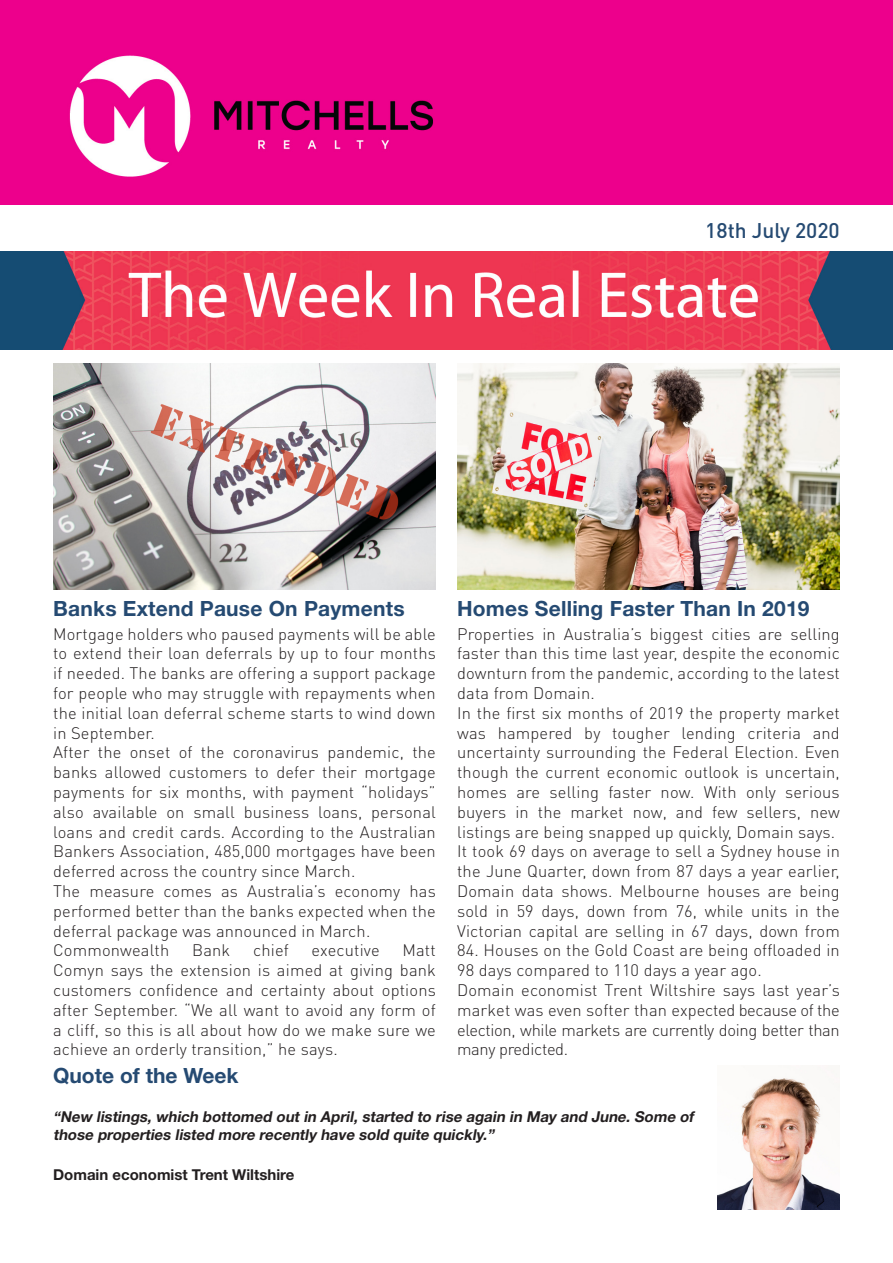
<style>
.page{position:relative;width:893px;height:1263px;background:#fff}
.page>*{position:absolute;margin:0;border:0;box-sizing:border-box;transform-origin:0 0}
.small_sub_header{font:700 21px "Helvetica Neue";letter-spacing:.01em;color:#254a72}
.small_sub_header-2{font:500 21px "DIN Pro";color:#254a72}
.Body_Copy{font:300 16.5px/19.8px "DIN Pro";letter-spacing:.01em;color:#231f20;text-align:justify}
.Body_Copy-2{font:italic 700 15px/18px "Helvetica Neue";color:#231f20}
.Body_Copy-3{font:700 15px "Helvetica Neue";color:#231f20}
</style>
<div class="page">
<div style="left:0;top:0;width:893px;height:204px;background:#ed008c"></div>
<img style="left:69px;top:55px;width:364px;height:122px">
<img style="left:0;top:251px;width:893px;height:98px">
<img style="left:457px;top:364px;width:383px;height:226px">
<img style="left:53px;top:364px;width:383px;height:226px">
<img style="left:717px;top:1071px;width:123px;height:139px">
<p class="small_sub_header-2" style="left:705px;top:216px;width:136px">18th July 2020</p>
<p class="small_sub_header" style="left:53px;top:595px;width:353px">Banks Extend Pause On Payments</p>
<p class="Body_Copy" style="left:53px;top:623px;width:384px">Mortgage holders who paused payments will be able to extend their loan deferrals by up to four months if needed. The banks are offering a support package for people who may struggle with repayments when the initial loan deferral scheme starts to wind down in September.</p>
<p class="Body_Copy" style="left:53px;top:742px;width:384px">After the onset of the coronavirus pandemic, the banks allowed customers to defer their mortgage payments for six months, with payment “holidays” also available on small business loans, personal loans and credit cards. According to the Australian Bankers Association, 485,000 mortgages have been deferred across the country since March.</p>
<p class="Body_Copy" style="left:53px;top:880px;width:384px">The measure comes as Australia’s economy has performed better than the banks expected when the deferral package was announced in March.</p>
<p class="Body_Copy" style="left:53px;top:940px;width:118px">Commonwealth</p>
<p class="Body_Copy" style="left:192px;top:940px;width:40px">Bank</p>
<p class="Body_Copy" style="left:253px;top:940px;width:37px">chief</p>
<p class="Body_Copy" style="left:312px;top:940px;width:70px">executive</p>
<p class="Body_Copy" style="left:53px;top:940px;width:384px;text-indent:349px">Matt Comyn says the extension is aimed at giving bank customers confidence and certainty about options after September. “We all want to avoid any form of a cliff, so this is all about how do we make sure we achieve an orderly transition,” he says.</p>
<p class="small_sub_header" style="left:457px;top:595px;width:354px">Homes Selling Faster Than In 2019</p>
<p class="Body_Copy" style="left:457px;top:623px;width:384px">Properties in Australia’s biggest cities are selling faster than this time last year, despite the economic downturn from the pandemic, according to the latest data from Domain.</p>
<p class="Body_Copy" style="left:457px;top:702px;width:384px">In the first six months of 2019 the property market was hampered by tougher lending criteria and uncertainty surrounding the Federal Election. Even though the current economic outlook is uncertain, homes are selling faster now. With only serious buyers in the market now, and few sellers, new listings are being snapped up quickly, Domain says.</p>
<p class="Body_Copy" style="left:457px;top:841px;width:384px">It took 69 days on average to sell a Sydney house in the June Quarter, down from 87 days a year earlier, Domain data shows. Melbourne houses are being sold in 59 days, down from 76, while units in the Victorian capital are selling in 67 days, down from</p>
<p class="Body_Copy" style="left:457px;top:940px;width:384px">84. Houses on the Gold Coast are being offloaded in<br>98 days compared to 110 days a year ago.</p>
<p class="Body_Copy" style="left:457px;top:979px;width:384px">Domain economist Trent Wiltshire says last year’s market was even softer than expected because of the election, while markets are currently doing better than many predicted.</p>
<p class="small_sub_header" style="left:53px;top:1063px;width:187px">Quote of the Week</p>
<p class="Body_Copy-2" style="left:53px;top:1108px;width:645px">“New listings, which bottomed out in April, started to rise again in May and June. Some of those properties listed more recently have sold quite quickly.”</p>
<p class="Body_Copy-3" style="left:53px;top:1165px;width:243px">Domain economist Trent Wiltshire</p>
</div>
